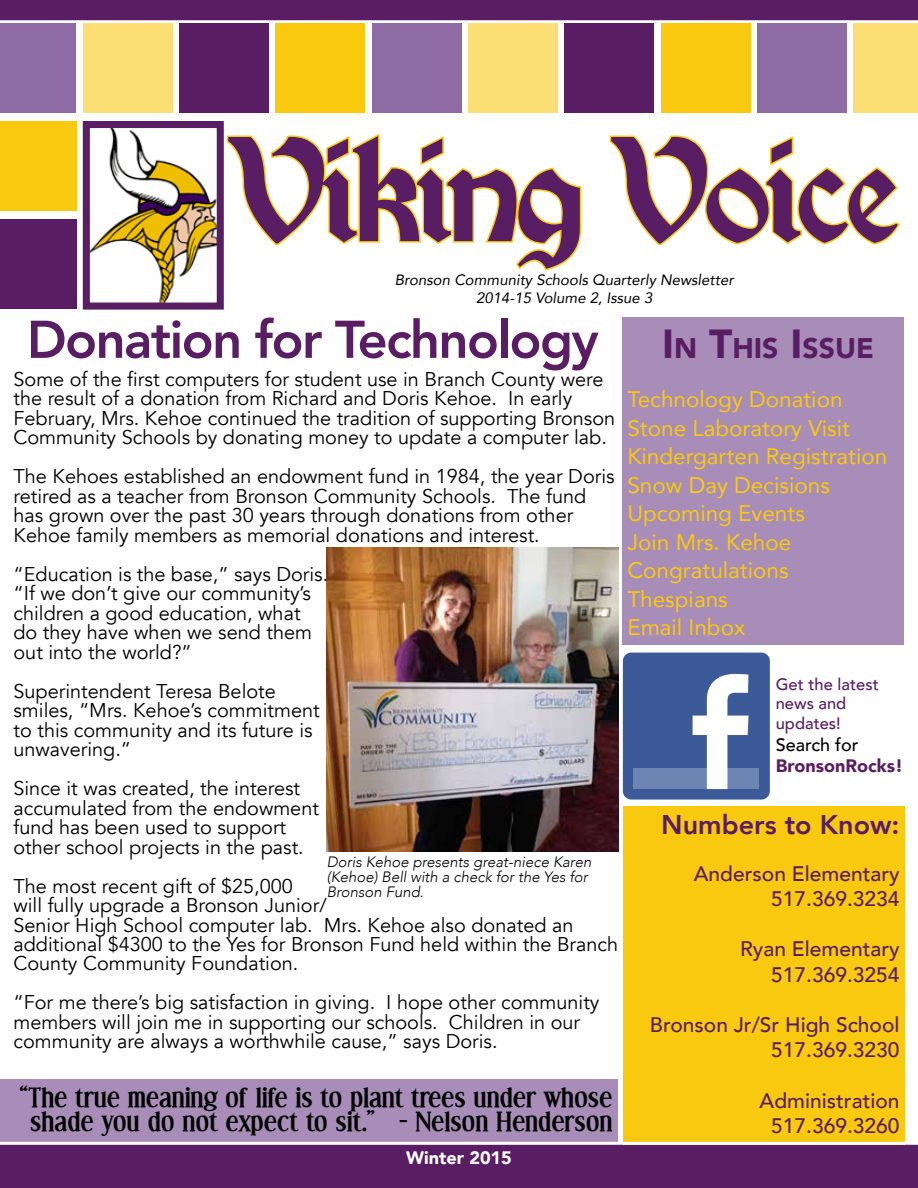
<style>
.page{position:relative;width:918px;height:1188px;background:#fff}
.page>*{position:absolute;margin:0;border:0;box-sizing:border-box;transform-origin:0 0}
.t1{font:139.5px "Vinque";letter-spacing:-.08em;color:#591d63}
.t2{font:800 52.5px "Avenir";letter-spacing:-.03em;color:#591d63}
.t3{font:900 28.35px "Avenir";color:#591d63}
.t4{font:700 27px/24px "Effloresce";color:#000;text-align:center}
.t5{font:800 27px "Avenir";color:#591d63}
.t6{font:22.5px/28.5px "Avenir";color:#f9c90f}
.t7{font:500 21px/25.2px "Avenir";color:#591d63;text-align:right}
.t8{font:19.8px/19.5px "Avenir";color:#000}
.t9{font:900 18px "Avenir";color:#591d63}
.t10{font:900 18px "Avenir";color:#fff}
.t11{font:500 18px "Avenir";color:#000}
.t12{font:500 16.5px/19.8px "Avenir";color:#591d63}
.t13{font:italic 300 15px/15px "Avenir";color:#000}
.t14{font:italic 15px/18px "Avenir";color:#000;text-align:center}
.s1{font-size:40.5px}
</style>
<div class="page">
<div style="left:0;top:1080px;width:618px;height:62px;background:#a78db7"></div>
<div style="left:0;top:0;width:918px;height:20px;background:#591d63"></div>
<img style="left:91px;top:129px;width:125px;height:173px">
<div style="left:83px;top:121px;width:141px;height:189px;border:7px solid #591d63"></div>
<div style="left:0;top:1145px;width:918px;height:43px;background:#591d63"></div>
<div style="left:623px;top:317px;width:281px;height:327px;background:#a78db7"></div>
<div style="left:623px;top:653px;width:147px;height:147px;background:#3c5a98;border-radius:8px"></div>
<div style="left:633px;top:768px;width:126px;height:21px;background:#6d85b3"></div>
<svg style="left:693px;top:674px;width:56px;height:115px"></svg>
<div style="left:623px;top:806px;width:281px;height:339px;background:#f9c90f"></div>
<div style="left:0;top:23px;width:76px;height:90px;background:#8e6ca3"></div>
<div style="left:83px;top:23px;width:90px;height:90px;background:#fbdf74"></div>
<div style="left:179px;top:23px;width:90px;height:90px;background:#591d63"></div>
<div style="left:275px;top:23px;width:90px;height:90px;background:#f9c90f"></div>
<div style="left:372px;top:23px;width:90px;height:90px;background:#8e6ca3"></div>
<div style="left:468px;top:23px;width:90px;height:90px;background:#fbdf74"></div>
<div style="left:564px;top:23px;width:90px;height:90px;background:#591d63"></div>
<div style="left:661px;top:23px;width:90px;height:90px;background:#f9c90f"></div>
<div style="left:757px;top:23px;width:90px;height:90px;background:#8e6ca3"></div>
<div style="left:853px;top:23px;width:65px;height:90px;background:#fbdf74"></div>
<div style="left:0;top:121px;width:76px;height:90px;background:#f9c90f"></div>
<div style="left:0;top:219px;width:76px;height:90px;background:#591d63"></div>
<svg style="left:226px;top:133px;width:356px;height:138px"></svg>
<svg style="left:609px;top:135px;width:291px;height:110px"></svg>
<hr style="left:0;top:1142px;width:918px;height:3px;background:#fff">
<img style="left:327px;top:548px;width:291px;height:304px">
<h1 class="t1" style="left:224px;top:101px;width:681px">Viking Voice</h1>
<p class="t14" style="left:395px;top:271px;width:340px">Bronson Community Schools Quarterly Newsletter<br>2014-15 Volume 2, Issue 3</p>
<h3 class="t3" style="left:662px;top:324px;width:213px"><span class="s1">I</span>N <span class="s1">T</span>HIS <span class="s1">I</span>SSUE</h3>
<p class="t6" style="left:627px;top:385px;width:262px">Technology Donation<br>Stone Laboratory Visit<br>Kindergarten Registration<br>Snow Day Decisions<br>Upcoming Events<br>Join Mrs. Kehoe<br>Congratulations<br>Thespians<br>Email Inbox</p>
<h2 class="t2" style="left:27px;top:299px;width:573px">Donation for Technology</h2>
<p class="t8" style="left:14px;top:369px;width:603px">Some of the first computers for student use in Branch County were the result of a donation from Richard and Doris Kehoe. In early February, Mrs. Kehoe continued the tradition of supporting Bronson Community Schools by donating money to update a computer lab.</p>
<p class="t8" style="left:14px;top:467px;width:603px">The Kehoes established an endowment fund in 1984, the year Doris retired as a teacher from Bronson Community Schools. The fund has grown over the past 30 years through donations from other Kehoe family members as memorial donations and interest.</p>
<p class="t8" style="left:14px;top:564px;width:316px">“Education is the base,” says Doris. “If we don’t give our community’s children a good education, what do they have when we send them out into the world?”</p>
<p class="t8" style="left:14px;top:681px;width:308px">Superintendent Teresa Belote smiles, “Mrs. Kehoe’s commitment to this community and its future is unwavering.”</p>
<p class="t8" style="left:14px;top:779px;width:307px">Since it was created, the interest accumulated from the endowment fund has been used to support other school projects in the past.</p>
<p class="t8" style="left:14px;top:876px;width:606px">The most recent gift of $25,000<br>will fully upgrade a Bronson Junior/<br>Senior High School computer lab. Mrs. Kehoe also donated an additional $4300 to the Yes for Bronson Fund held within the Branch County Community Foundation.</p>
<p class="t8" style="left:14px;top:993px;width:588px">“For me there’s big satisfaction in giving. I hope other community members will join me in supporting our schools. Children in our community are always a worthwhile cause,” says Doris.</p>
<p class="t12" style="left:776px;top:673px;width:104px">Get the latest news and updates!</p>
<p class="t11" style="left:776px;top:729px;width:84px">Search for</p>
<p class="t9" style="left:776px;top:751px;width:129px">BronsonRocks!</p>
<h3 class="t5" style="left:661px;top:804px;width:240px">Numbers to Know:</h3>
<p class="t7" style="left:694px;top:860px;width:207px">Anderson Elementary<br>517.369.3234</p>
<p class="t7" style="left:740px;top:935px;width:161px">Ryan Elementary<br>517.369.3254</p>
<p class="t7" style="left:650px;top:1011px;width:251px">Bronson Jr/Sr High School<br>517.369.3230</p>
<p class="t7" style="left:760px;top:1087px;width:141px;text-align:center">Administration<br>517.369.3260</p>
<p class="t13" style="left:327px;top:854px;width:266px">Doris Kehoe presents great-niece Karen (Kehoe) Bell with a check for the Yes for<br>Bronson Fund.</p>
<h3 class="t4" style="left:20px;top:1087px;width:594px">“The true meaning of life is to plant trees under whose shade you do not expect to sit.” - Nelson Henderson</h3>
<p class="t10" style="left:406px;top:1143px;width:107px">Winter 2015</p>
</div>
